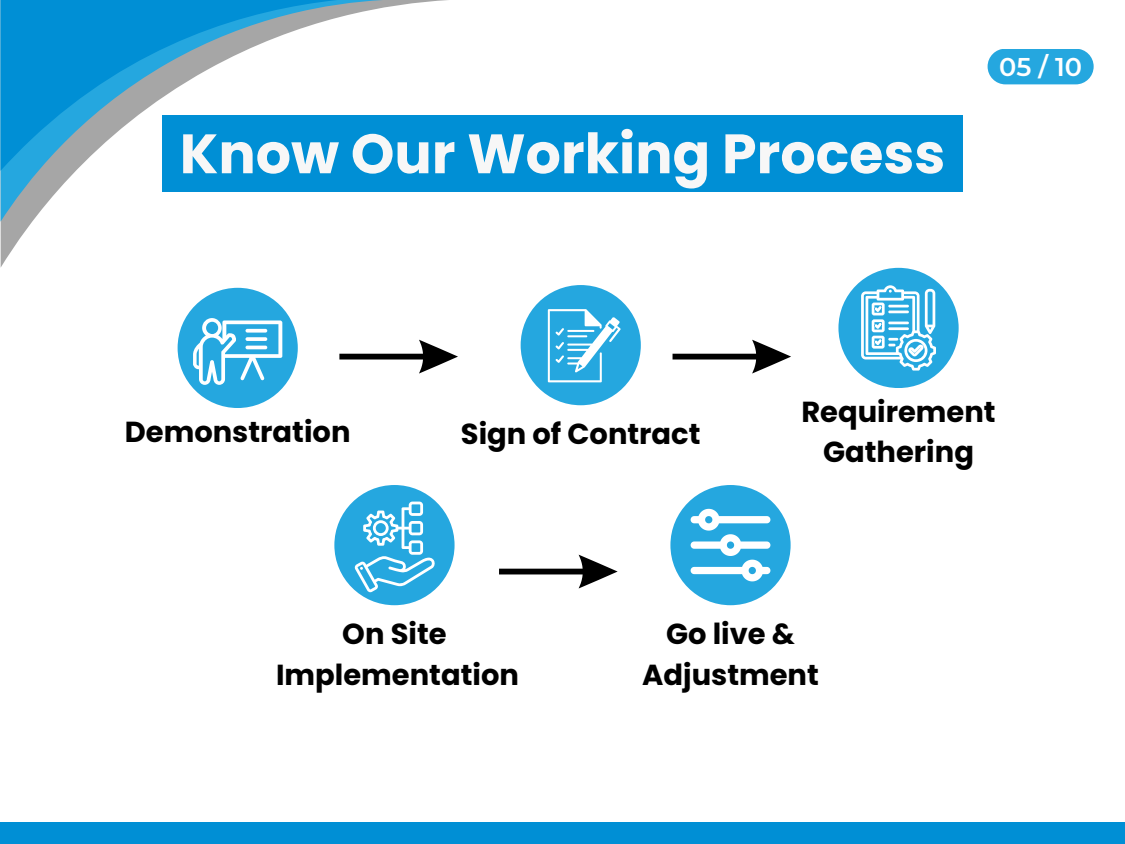
<style>
.page{position:relative;width:1125px;height:844px;background:#fff}
.page>*{position:absolute;margin:0;border:0;box-sizing:border-box;transform-origin:0 0}
.t1{font:700 55.43px "Poppins";color:#f7f7f7}
.t2{font:700 28.95px/40.3px "Poppins";color:#000;text-align:center}
.t3{font:600 25.65px "Montserrat";color:#fff}
</style>
<div class="page">
<div style="left:0;top:822px;width:1125px;height:22px;background:#008fd5"></div>
<svg style="left:1px;top:0;width:447px;height:267px"></svg>
<svg style="left:1px;top:0;width:384px;height:222px"></svg>
<svg style="left:1px;top:0;width:337px;height:171px"></svg>
<div style="left:162px;top:115px;width:801px;height:77px;background:#008fd5"></div>
<div style="left:521px;top:285px;width:120px;height:120px;background:#25a7df;border-radius:50%"></div>
<svg style="left:548px;top:309px;width:73px;height:73px"></svg>
<div style="left:838px;top:268px;width:121px;height:120px;background:#25a7df;border-radius:50%"></div>
<svg style="left:861px;top:285px;width:75px;height:85px"></svg>
<div style="left:670px;top:485px;width:121px;height:120px;background:#25a7df;border-radius:50%"></div>
<svg style="left:691px;top:509px;width:79px;height:72px"></svg>
<svg style="left:339px;top:340px;width:119px;height:33px"></svg>
<svg style="left:673px;top:340px;width:118px;height:33px"></svg>
<svg style="left:499px;top:554px;width:119px;height:34px"></svg>
<div style="left:334px;top:485px;width:121px;height:120px;background:#25a7df;border-radius:50%"></div>
<svg style="left:355px;top:501px;width:80px;height:91px"></svg>
<div style="left:178px;top:288px;width:120px;height:120px;background:#25a7df;border-radius:50%"></div>
<svg style="left:193px;top:318px;width:89px;height:67px"></svg>
<hr style="left:246px;top:329px;width:21px;height:3px;background:#fff;border-radius:2px">
<svg style="left:246px;top:337px;width:21px;height:4px"></svg>
<hr style="left:246px;top:346px;width:21px;height:3px;background:#fff;border-radius:2px">
<div style="left:988px;top:49px;width:106px;height:35px;background:#25a7df;border-radius:18px"></div>
<p class="t1" style="left:180px;top:115px;width:767px">Know Our Working Process</p>
<p class="t3" style="left:999px;top:51px;width:84px">05 / 10</p>
<p class="t2" style="left:125px;top:411px;width:227px">Demonstration</p>
<p class="t2" style="left:461px;top:414px;width:241px">Sign of Contract</p>
<p class="t2" style="left:801px;top:391px;width:196px">Requirement<br>Gathering</p>
<p class="t2" style="left:342px;top:614px;width:106px">On Site</p>
<p class="t2" style="left:276px;top:654px;width:244px">Implementation</p>
<p class="t2" style="left:642px;top:614px;width:178px">Go live &amp;<br>Adjustment</p>
</div>
